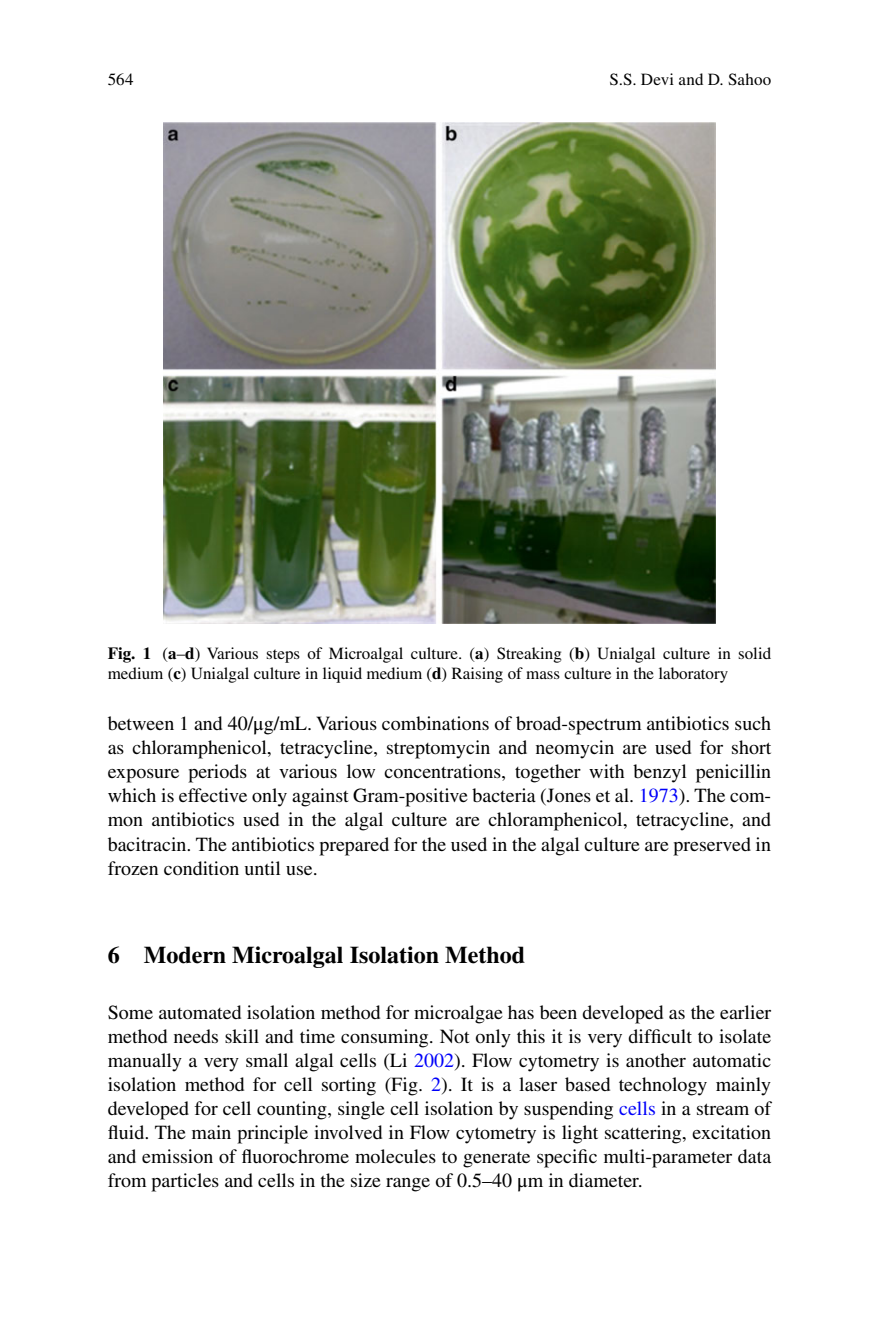
<style>
.page{position:relative;width:879px;height:1333px;background:#fff}
.page>*{position:absolute;margin:0;border:0;box-sizing:border-box;transform-origin:0 0}
.t1{font:700 24px "Fcshdd Pqjlql Times";color:#000}
.t2{font:20px/24px "Vktxbx Xgbjbt Times";color:#000;text-align:justify}
.t3{font:17px/20px "Vktxbx Xgbjbt Times";color:#000}
.s1{font-family:"Fcshdd Pqjlql Times";font-weight:700}
.s2{font-family:"Hnqyhm Pdtnwv STIX General"}
.s3{color:#0000fa}
</style>
<div class="page">
<img style="left:163px;top:122px;width:552px;height:501px">
<p class="t3" style="left:108px;top:71px;width:27px">564</p>
<p class="t3" style="left:609px;top:71px;width:163px">S.S. Devi and D. Sahoo</p>
<p class="t3" style="left:108px;top:644px;width:665px"><span class="s1">Fig. 1</span> ( <span class="s1">a</span> – <span class="s1">d</span> ) Various steps of Microalgal culture. ( <span class="s1">a</span> ) Streaking ( <span class="s1">b</span> ) Unialgal culture in solid medium ( <span class="s1">c</span> ) Unialgal culture in liquid medium ( <span class="s1">d</span> ) Raising of mass culture in the laboratory</p>
<p class="t2" style="left:108px;top:713px;width:665px">between 1 and 40/<span class="s2">μ</span>g/mL. Various combinations of broad-spectrum antibiotics such as chloramphenicol, tetracycline, streptomycin and neomycin are used for short exposure periods at various low concentrations, together with benzyl penicillin which is effective only against Gram-positive bacteria (Jones et al. <span class="s3">1973</span> ). The com&shy;mon antibiotics used in the algal culture are chloramphenicol, tetracycline, and bacitracin. The antibiotics prepared for the used in the algal culture are preserved in frozen condition until use.</p>
<p class="t1" style="left:108px;top:945px;width:419px">6 Modern Microalgal Isolation Method</p>
<p class="t2" style="left:108px;top:1001px;width:665px">Some automated isolation method for microalgae has been developed as the earlier method needs skill and time consuming. Not only this it is very difficult to isolate manually a very small algal cells (Li <span class="s3">2002</span> ). Flow cytometry is another automatic isolation method for cell sorting (Fig. <span class="s3">2</span> ). It is a laser based technology mainly developed for cell counting, single cell isolation by suspending <span class="s3">cells</span> in a stream of fluid. The main principle involved in Flow cytometry is light scattering, excitation and emission of fluorochrome molecules to generate specific multi-parameter data from particles and cells in the size range of 0.5–40 <span class="s2">μ</span>m in diameter.</p>
</div>
